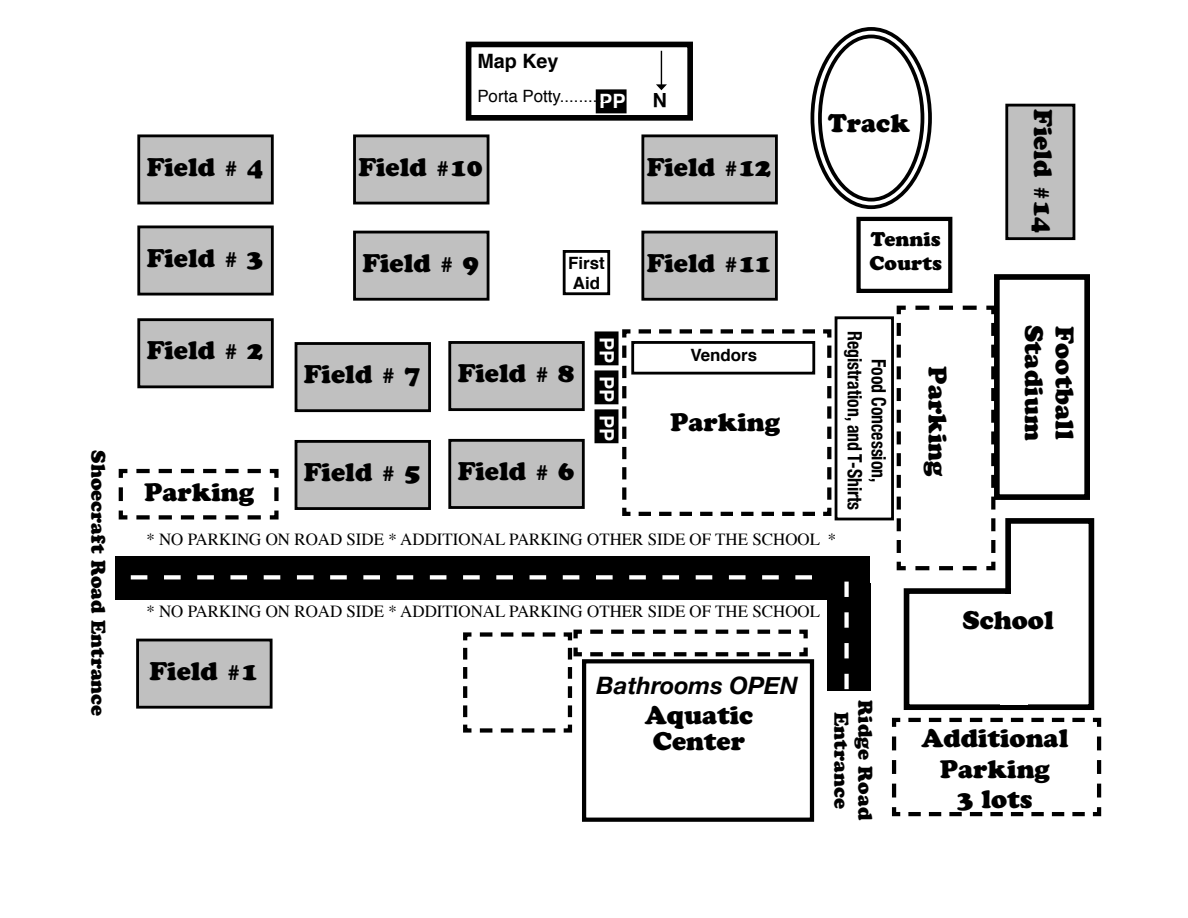
<style>
.page{position:relative;width:1188px;height:918px;background:#fff}
.page>*{position:absolute;margin:0;border:0;box-sizing:border-box;transform-origin:0 0}
.t1{font:900 25.35px "Cooper";color:#000}
.t2{font:italic 700 24px "Helvetica Neue";color:#000}
.t3{font:900 19.8px "Cooper";color:#000}
.t4{font:700 condensed 19.8px "Helvetica Neue";color:#000;scale:.9 1}
.t5{font:700 19.8px "Helvetica";color:#fff}
.t6{font:700 19.8px "Helvetica";color:#000}
.t7{font:16.95px "Times";color:#000}
.t8{font:16.95px "Helvetica";color:#000}
.t9{font:700 16.95px "Helvetica";color:#000}
</style>
<div class="page">
<div style="left:904px;top:588px;width:107px;height:122px;border:6px solid #000"></div>
<svg style="left:622px;top:329px;width:210px;height:187px"></svg>
<svg style="left:118px;top:468px;width:161px;height:52px"></svg>
<svg style="left:896px;top:305px;width:100px;height:266px"></svg>
<div style="left:856px;top:217px;width:96px;height:76px;border:4px solid #000"></div>
<div style="left:994px;top:274px;width:96px;height:226px;border:6px solid #000"></div>
<div style="left:582px;top:659px;width:232px;height:163px;border:4px solid #000"></div>
<div style="left:115px;top:557px;width:755px;height:43px;background:#000"></div>
<div style="left:827px;top:583px;width:43px;height:107px;background:#000"></div>
<svg style="left:131px;top:575px;width:681px;height:4px"></svg>
<svg style="left:844px;top:582px;width:5px;height:109px"></svg>
<svg style="left:463px;top:629px;width:347px;height:106px"></svg>
<div style="left:1005px;top:518px;width:89px;height:192px;border:6px solid #000"></div>
<div style="left:1000px;top:594px;width:27px;height:110px;background:#fff"></div>
<div style="left:595px;top:332px;width:23px;height:33px;background:#000"></div>
<div style="left:595px;top:331px;width:24px;height:34px;border:1px solid #000"></div>
<div style="left:596px;top:90px;width:30px;height:23px;background:#000"></div>
<div style="left:596px;top:89px;width:31px;height:24px;border:1px solid #000"></div>
<div style="left:466px;top:42px;width:227px;height:79px;border:6px solid #000"></div>
<hr style="left:661px;top:51px;width:1px;height:34px;background:#000">
<svg style="left:656px;top:84px;width:11px;height:6px"></svg>
<div style="left:139px;top:320px;width:133px;height:67px;background:#c0c0c0"></div>
<div style="left:137px;top:318px;width:137px;height:70px;border:3px solid #000"></div>
<div style="left:139px;top:227px;width:133px;height:67px;background:#c0c0c0"></div>
<div style="left:137px;top:226px;width:137px;height:70px;border:3px solid #000"></div>
<div style="left:138px;top:640px;width:133px;height:67px;background:#c0c0c0"></div>
<div style="left:136px;top:639px;width:137px;height:70px;border:3px solid #000"></div>
<div style="left:811px;top:27px;width:121px;height:182px;border:4px solid #000;border-radius:50%"></div>
<div style="left:818px;top:35px;width:106px;height:167px;border:4px solid #000;border-radius:50%"></div>
<div style="left:563px;top:250px;width:47px;height:45px;border:3px solid #000"></div>
<div style="left:835px;top:316px;width:59px;height:204px;border:3px solid #000"></div>
<div style="left:631px;top:341px;width:184px;height:34px;border:3px solid #000"></div>
<svg style="left:891px;top:717px;width:211px;height:100px"></svg>
<div style="left:139px;top:136px;width:133px;height:67px;background:#c0c0c0"></div>
<div style="left:137px;top:134px;width:137px;height:70px;border:3px solid #000"></div>
<div style="left:355px;top:232px;width:133px;height:67px;background:#c0c0c0"></div>
<div style="left:353px;top:231px;width:136px;height:70px;border:3px solid #000"></div>
<div style="left:355px;top:136px;width:133px;height:67px;background:#c0c0c0"></div>
<div style="left:353px;top:134px;width:136px;height:70px;border:3px solid #000"></div>
<div style="left:643px;top:232px;width:133px;height:67px;background:#c0c0c0"></div>
<div style="left:641px;top:231px;width:137px;height:70px;border:3px solid #000"></div>
<div style="left:595px;top:371px;width:23px;height:33px;background:#000"></div>
<div style="left:595px;top:370px;width:23px;height:34px;border:1px solid #000"></div>
<div style="left:595px;top:410px;width:23px;height:33px;background:#000"></div>
<div style="left:595px;top:409px;width:23px;height:34px;border:1px solid #000"></div>
<div style="left:450px;top:440px;width:133px;height:68px;background:#c0c0c0"></div>
<div style="left:448px;top:439px;width:137px;height:70px;border:3px solid #000"></div>
<div style="left:450px;top:342px;width:133px;height:68px;background:#c0c0c0"></div>
<div style="left:448px;top:341px;width:137px;height:70px;border:3px solid #000"></div>
<div style="left:296px;top:441px;width:134px;height:68px;background:#c0c0c0"></div>
<div style="left:295px;top:440px;width:136px;height:70px;border:3px solid #000"></div>
<div style="left:296px;top:344px;width:134px;height:67px;background:#c0c0c0"></div>
<div style="left:295px;top:342px;width:136px;height:70px;border:3px solid #000"></div>
<div style="left:643px;top:136px;width:133px;height:67px;background:#c0c0c0"></div>
<div style="left:641px;top:134px;width:137px;height:70px;border:3px solid #000"></div>
<div style="left:1007px;top:105px;width:67px;height:134px;background:#c0c0c0"></div>
<div style="left:1005px;top:104px;width:70px;height:136px;border:3px solid #000"></div>
<p class="t3" style="left:110px;top:450px;width:268px;rotate:90deg">Shoecraft Road Entrance</p>
<p class="t6" style="left:477px;top:43px;width:83px">Map Key</p>
<p class="t8" style="left:477px;top:82px;width:131px">Porta Potty..........</p>
<p class="t6" style="left:667px;top:118px;width:16px;rotate:-180deg">N</p>
<p class="t5" style="left:599px;top:83px;width:28px">PP</p>
<p class="t1" style="left:828px;top:108px;width:83px">Track</p>
<p class="t1" style="left:147px;top:151px;width:118px">Field # 4</p>
<p class="t1" style="left:358px;top:151px;width:126px">Field #10</p>
<p class="t1" style="left:647px;top:151px;width:126px">Field #12</p>
<p class="t1" style="left:147px;top:242px;width:118px">Field # 3</p>
<p class="t1" style="left:362px;top:248px;width:118px">Field # 9</p>
<p class="t9" style="left:568px;top:248px;width:38px">First</p>
<p class="t9" style="left:573px;top:268px;width:29px">Aid</p>
<p class="t1" style="left:647px;top:248px;width:126px">Field #11</p>
<p class="t3" style="left:871px;top:227px;width:71px">Tennis</p>
<p class="t3" style="left:870px;top:251px;width:74px">Courts</p>
<p class="t1" style="left:147px;top:335px;width:118px">Field # 2</p>
<p class="t1" style="left:144px;top:477px;width:112px">Parking</p>
<p class="t1" style="left:304px;top:359px;width:118px">Field # 7</p>
<p class="t1" style="left:304px;top:457px;width:118px">Field # 5</p>
<p class="t1" style="left:458px;top:358px;width:118px">Field # 8</p>
<p class="t1" style="left:458px;top:456px;width:118px">Field # 6</p>
<p class="t5" style="left:625px;top:337px;width:28px;rotate:90deg">PP</p>
<p class="t5" style="left:625px;top:376px;width:28px;rotate:90deg">PP</p>
<p class="t5" style="left:625px;top:415px;width:28px;rotate:90deg">PP</p>
<p class="t9" style="left:690px;top:340px;width:68px">Vendors</p>
<p class="t1" style="left:670px;top:407px;width:112px">Parking</p>
<p class="t4" style="left:867px;top:331px;width:201px;rotate:90deg">Registration, and T-Shirts</p>
<p class="t4" style="left:891px;top:359px;width:138px;rotate:90deg">Food Concession,</p>
<p class="t1" style="left:953px;top:366px;width:112px;rotate:90deg">Parking</p>
<p class="t7" style="left:146px;top:524px;width:692px">* NO PARKING ON ROAD SIDE * ADDITIONAL PARKING OTHER SIDE OF THE SCHOOL *</p>
<p class="t1" style="left:1058px;top:109px;width:126px;rotate:90deg">Field #14</p>
<p class="t1" style="left:1049px;top:325px;width:117px;rotate:90deg">Stadium</p>
<p class="t1" style="left:1080px;top:326px;width:115px;rotate:90deg">Football</p>
<p class="t7" style="left:146px;top:595px;width:692px">* NO PARKING ON ROAD SIDE * ADDITIONAL PARKING OTHER SIDE OF THE SCHOOL *</p>
<p class="t1" style="left:150px;top:656px;width:110px">Field #1</p>
<p class="t2" style="left:597px;top:671px;width:203px">Bathrooms OPEN</p>
<p class="t1" style="left:962px;top:604px;width:93px">School</p>
<p class="t1" style="left:645px;top:700px;width:110px">Aquatic</p>
<p class="t1" style="left:653px;top:726px;width:94px">Center</p>
<p class="t3" style="left:877px;top:700px;width:122px;rotate:90deg">Ridge Road</p>
<p class="t3" style="left:853px;top:712px;width:98px;rotate:90deg">Entrance</p>
<p class="t1" style="left:921px;top:723px;width:149px">Additional</p>
<p class="t1" style="left:940px;top:754px;width:112px">Parking</p>
<p class="t1" style="left:958px;top:784px;width:76px">3 lots</p>
</div>
